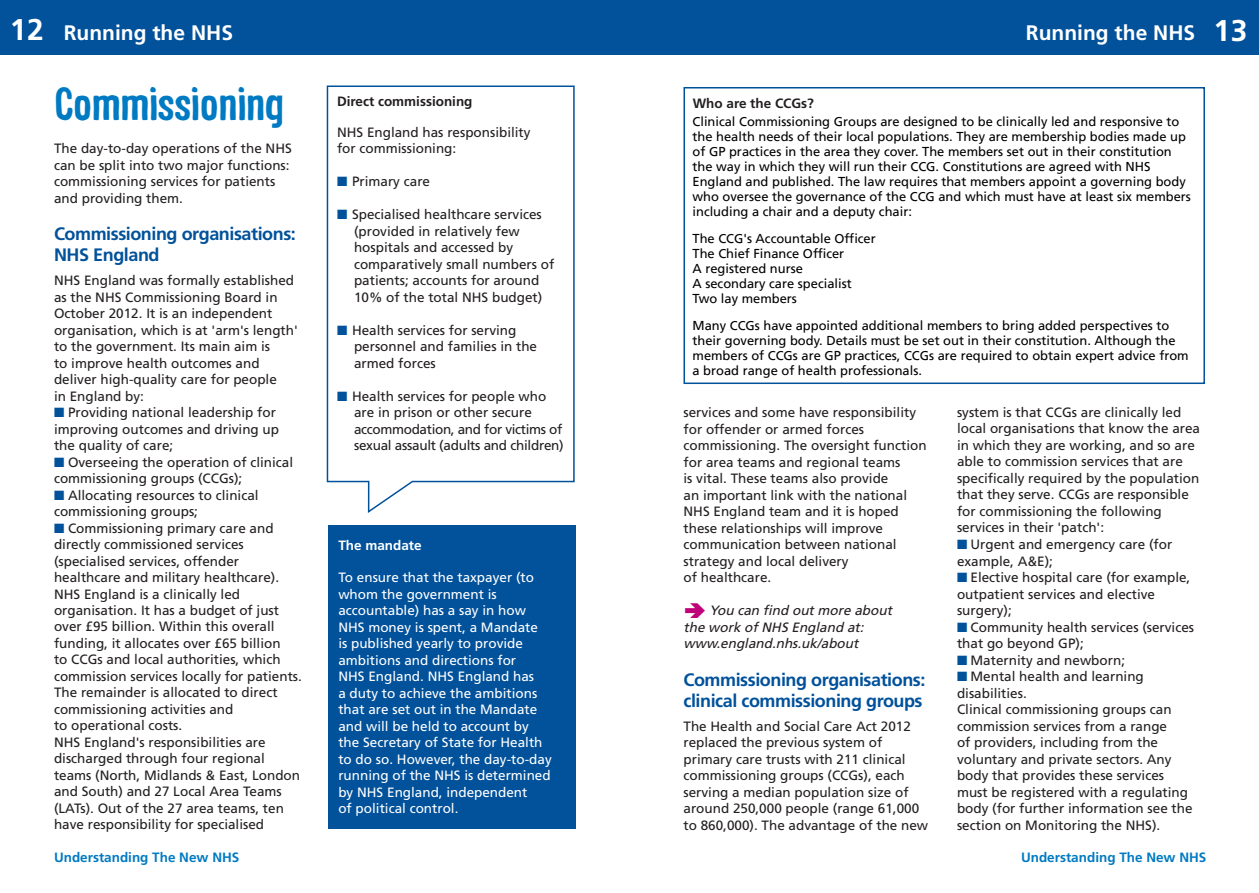
<style>
.page{position:relative;width:1259px;height:893px;background:#fff}
.page>*{position:absolute;margin:0;border:0;box-sizing:border-box;transform-origin:0 0}
.t1{font:700 45px "Sini";letter-spacing:-.025em;color:#007ac2}
.t2{font:700 21px "Frutiger LT Std";color:#fff}
.t3{font:700 18px/21px "Frutiger LT Std";letter-spacing:-.025em;color:#01519b}
.t4{font:13.5px/16.5px "Frutiger LT Std";color:#231f20}
.t5{font:13.5px/16.5px "Frutiger LT Std";color:#fff}
.t6{font:13.5px/16.5px "Frutiger LT Std";letter-spacing:-.02em;color:#231f20}
.t7{font:italic 13.5px/16.5px "Frutiger LT Std";color:#231f20}
.t8{font:700 13.5px "Frutiger LT Std";color:#007ac2}
.t9{font:700 13.5px "Frutiger LT Std";color:#231f20}
.t10{font:700 13.5px "Frutiger LT Std";color:#fff}
.t11{font:12.9px/15px "Frutiger LT";color:#000}
.s1{font-size:30px}
.s2{color:#01519b}
</style>
<div class="page">
<div style="left:683px;top:87px;width:522px;height:297px;border:2px solid #01519b"></div>
<div style="left:328px;top:525px;width:248px;height:304px;background:#01519b"></div>
<div style="left:629px;top:0;width:630px;height:54px;background:#01519b"></div>
<div style="left:0;top:0;width:629px;height:54px;background:#01519b"></div>
<svg style="left:326px;top:85px;width:249px;height:428px"></svg>
<h2 class="t2" style="left:10px;top:20px;width:225px"><span class="s1">12</span> Running the NHS</h2>
<h2 class="t2" style="left:1026px;top:21px;width:223px">Running the NHS <span class="s1">13</span></h2>
<h1 class="t1" style="left:54px;top:76px;width:231px">Commissioning</h1>
<p class="t9" style="left:337px;top:94px;width:137px">Direct commissioning</p>
<p class="t4" style="left:337px;top:124px;width:195px">NHS England has responsibility for commissioning:</p>
<p class="t4" style="left:337px;top:173px;width:95px"><span class="s2">■</span> Primary care</p>
<p class="t4" style="left:354px;top:206px;width:202px;text-indent:-17px"><span class="s2">■</span> Specialised healthcare services (provided in relatively few hospitals and accessed by comparatively small numbers of patients; accounts for around<br>10% of the total NHS budget)</p>
<p class="t4" style="left:354px;top:322px;width:185px;text-indent:-17px"><span class="s2">■</span> Health services for serving personnel and families in the armed forces</p>
<p class="t6" style="left:354px;top:388px;width:211px;text-indent:-17px"><span class="s2">■</span> Health services for people who are in prison or other secure accommodation, and for victims of sexual assault (adults and children)</p>
<p class="t4" style="left:54px;top:140px;width:239px">The day-to-day operations of the NHS can be split into two major functions: commissioning services for patients and providing them.</p>
<h3 class="t3" style="left:54px;top:223px;width:243px">Commissioning organisations:<br>NHS England</h3>
<p class="t4" style="left:54px;top:272px;width:245px">NHS England was formally established as the NHS Commissioning Board in<br>October 2012. It is an independent organisation, which is at 'arm's length' to the government. Its main aim is<br>to improve health outcomes and deliver high-quality care for people<br>in England by:</p>
<p class="t4" style="left:54px;top:404px;width:227px"><span class="s2">■</span> Providing national leadership for improving outcomes and driving up the quality of care;</p>
<p class="t4" style="left:54px;top:454px;width:241px"><span class="s2">■</span> Overseeing the operation of clinical commissioning groups (CCGs);</p>
<p class="t4" style="left:54px;top:487px;width:206px"><span class="s2">■</span> Allocating resources to clinical commissioning groups;</p>
<p class="t4" style="left:54px;top:520px;width:249px"><span class="s2">■</span> Commissioning primary care and directly commissioned services (specialised services, offender healthcare and military healthcare).<br>NHS England is a clinically led organisation. It has a budget of just over £95 billion. Within this overall funding, it allocates over £65 billion<br>to CCGs and local authorities, which commission services locally for patients.<br>The remainder is allocated to direct commissioning activities and<br>to operational costs.<br>NHS England's responsibilities are discharged through four regional teams (North, Midlands &amp; East, London and South) and 27 Local Area Teams (LATs). Out of the 27 area teams, ten have responsibility for specialised</p>
<p class="t10" style="left:338px;top:537px;width:85px">The mandate</p>
<p class="t5" style="left:338px;top:569px;width:215px">To ensure that the taxpayer (to whom the government is accountable) has a say in how<br>NHS money is spent, a Mandate<br>is published yearly to provide ambitions and directions for<br>NHS England. NHS England has<br>a duty to achieve the ambitions that are set out in the Mandate and will be held to account by the Secretary of State for Health to do so. However, the day-to-day running of the NHS is determined by NHS England, independent<br>of political control.</p>
<p class="t9" style="left:693px;top:95px;width:123px">Who are the CCGs?</p>
<p class="t11" style="left:692px;top:114px;width:500px">Clinical Commissioning Groups are designed to be clinically led and responsive to the health needs of their local populations. They are membership bodies made up of GP practices in the area they cover. The members set out in their constitution the way in which they will run their CCG. Constitutions are agreed with NHS England and published. The law requires that members appoint a governing body who oversee the governance of the CCG and which must have at least six members including a chair and a deputy chair:</p>
<p class="t11" style="left:692px;top:231px;width:185px">The CCG's Accountable Officer<br>The Chief Finance Officer<br>A registered nurse<br>A secondary care specialist<br>Two lay members</p>
<p class="t11" style="left:692px;top:318px;width:498px">Many CCGs have appointed additional members to bring added perspectives to their governing body. Details must be set out in their constitution. Although the members of CCGs are GP practices, CCGs are required to obtain expert advice from a broad range of health professionals.</p>
<p class="t4" style="left:683px;top:404px;width:245px">services and some have responsibility for offender or armed forces commissioning. The oversight function for area teams and regional teams<br>is vital. These teams also provide<br>an important link with the national<br>NHS England team and it is hoped these relationships will improve communication between national strategy and local delivery<br>of healthcare.</p>
<p class="t7" style="left:683px;top:602px;width:213px;text-indent:26px">You can find outmore about the work ofNHS England at: www.england.nhs.uk/about</p>
<h3 class="t3" style="left:683px;top:669px;width:243px">Commissioning organisations: clinical commissioning groups</h3>
<p class="t4" style="left:683px;top:718px;width:246px">The Health and Social Care Act 2012 replaced the previous system of primary care trusts with 211 clinical commissioning groups (CCGs), each serving a median population size of around 250,000 people (range 61,000 to 860,000). The advantage of the new</p>
<p class="t4" style="left:957px;top:404px;width:245px">system is that CCGs are clinically led local organisations that know the area in which they are working, and so are able to commission services that are specifically required by the population that they serve. CCGs are responsible for commissioning the following services in their 'patch':</p>
<p class="t4" style="left:957px;top:536px;width:217px"><span class="s2">■</span> Urgent and emergency care (for example, A&amp;E);</p>
<p class="t4" style="left:957px;top:569px;width:235px"><span class="s2">■</span> Elective hospital care (for example, outpatient services and elective surgery);</p>
<p class="t4" style="left:957px;top:619px;width:239px"><span class="s2">■</span> Community health services (services that go beyond GP);</p>
<p class="t4" style="left:957px;top:652px;width:170px"><span class="s2">■</span> Maternity and newborn;</p>
<p class="t4" style="left:957px;top:668px;width:237px"><span class="s2">■</span> Mental health and learning disabilities.<br>Clinical commissioning groups can commission services from a range<br>of providers, including from the voluntary and private sectors. Any body that provides these services must be registered with a regulating body (for further information see the section on Monitoring the NHS).</p>
<p class="t8" style="left:54px;top:849px;width:187px">Understanding The New NHS</p>
<p class="t8" style="left:1021px;top:849px;width:187px">Understanding The New NHS</p>
</div>
